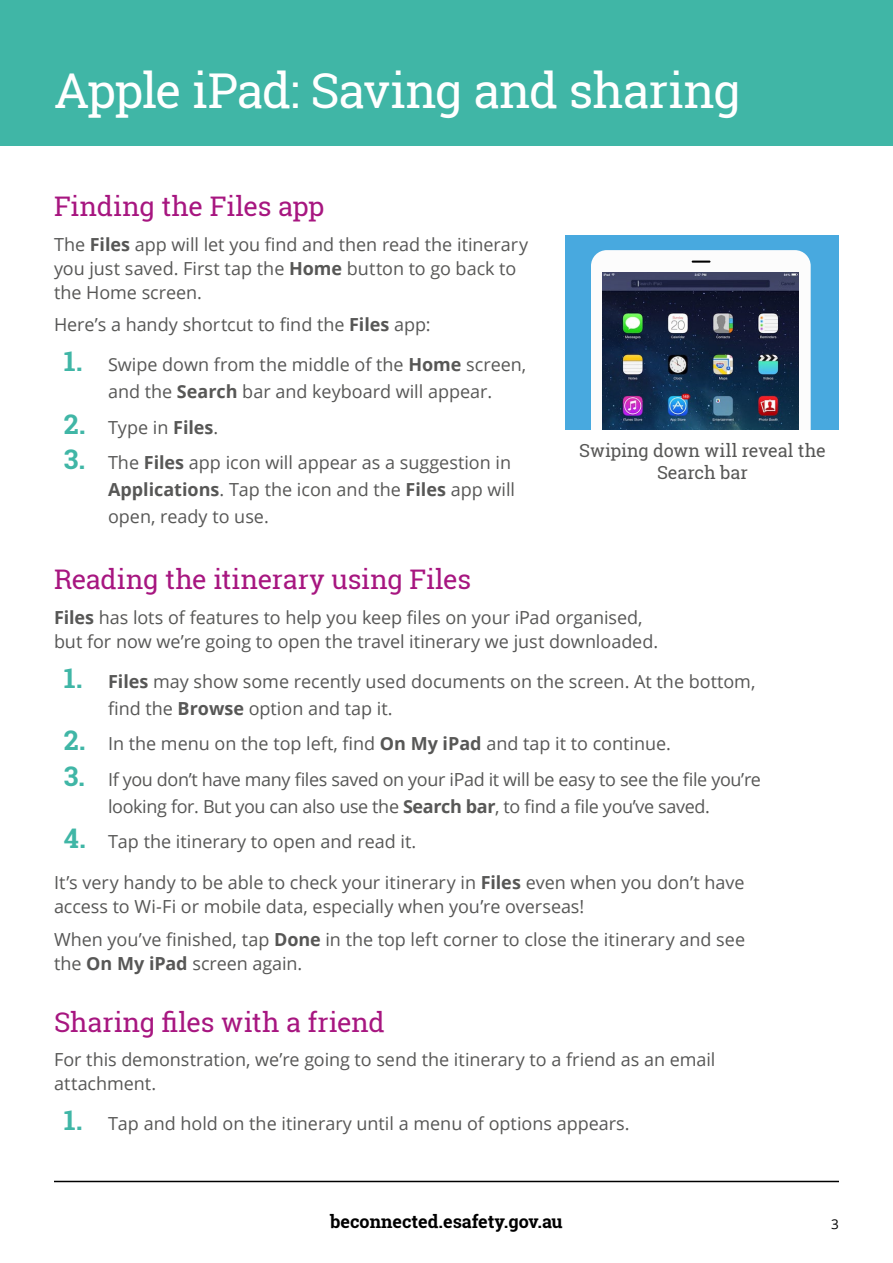
<style>
.page{position:relative;width:893px;height:1263px;background:#fff}
.page>*{position:absolute;margin:0;border:0;box-sizing:border-box;transform-origin:0 0}
.t1{font:48px "Roboto Slab";letter-spacing:-.025em;color:#fff}
.t2{font:27px "Roboto Slab";letter-spacing:-.005em;color:#a71680}
.t3{font:18px/24px "Open Sans";color:#575756}
.t4{font:18px/27px "Open Sans";letter-spacing:-.02em;color:#575756;text-align:center}
.t5{font:18px/21.6px "Roboto Slab";letter-spacing:-.01em;color:#575756;text-align:center}
.t6{font:700 18px "Roboto Slab";color:#000}
.t7{font:13.5px "Open Sans";color:#000}
.s1{font-weight:700}
.s2{font-family:"Roboto Slab";font-weight:700;font-size:27px;color:#40b6a6}
</style>
<div class="page">
<hr style="left:54px;top:1181px;width:785px;height:1px;background:#000">
<div style="left:0;top:0;width:893px;height:145px;background:#40b6a6"></div>
<div style="left:566px;top:235px;width:273px;height:195px;background:#48a9df"></div>
<img style="left:591px;top:250px;width:220px;height:180px">
<h1 class="t1" style="left:54px;top:58px;width:688px">Apple iPad: Saving and sharing</h1>
<h2 class="t2" style="left:54px;top:188px;width:272px">Finding the Files app</h2>
<p class="t3" style="left:54px;top:232px;width:476px">The <span class="s1">Files</span> app will let you find and then read the itinerary you just saved. First tap the <span class="s1">Home</span> button to go back to the Home screen.</p>
<p class="t3" style="left:54px;top:312px;width:378px">Here’s a handy shortcut to find the <span class="s1">Files</span> app:</p>
<p class="t3" style="left:64px;top:350px;width:464px;line-height:27px;text-align:center"><span class="s2">1.</span> Swipe down from the middle of the <span class="s1">Home</span> screen, and the <span class="s1">Search</span> bar and keyboard will appear.</p>
<p class="t3" style="left:64px;top:414px;width:156px"><span class="s2">2.</span> Type in <span class="s1">Files</span>.</p>
<p class="t3" style="left:108px;top:448px;width:409px;line-height:27px;text-indent:-44px"><span class="s2">3.</span> The <span class="s1">Files</span> app icon will appear as a suggestion in<br><span class="s1">Applications</span>. Tap the icon and the <span class="s1">Files</span> app will open, ready to use.</p>
<p class="t5" style="left:579px;top:440px;width:248px">Swiping down will reveal the<br>Search bar</p>
<h2 class="t2" style="left:54px;top:561px;width:419px">Reading the itinerary using Files</h2>
<p class="t3" style="left:54px;top:605px;width:606px"><span class="s1">Files</span> has lots of features to help you keep files on your iPad organised, but for now we’re going to open the travel itinerary we just downloaded.</p>
<p class="t3" style="left:108px;top:667px;width:649px;line-height:27px;text-indent:-44px"><span class="s2">1.</span> <span class="s1">Files</span> may show some recently used documents on the screen. At the bottom, find the <span class="s1">Browse</span> option and tap it.</p>
<p class="t3" style="left:64px;top:731px;width:609px"><span class="s2">2.</span> In the menu on the top left, find <span class="s1">On My iPad</span> and tap it to continue.</p>
<p class="t4" style="left:64px;top:765px;width:699px"><span class="s2">3.</span> If you don’t have many files saved on your iPad it will be easy to see the file you’re looking for. But you can also use the <span class="s1">Search bar</span>, to find a file you’ve saved.</p>
<p class="t3" style="left:64px;top:829px;width:354px"><span class="s2">4.</span> Tap the itinerary to open and read it.</p>
<p class="t3" style="left:54px;top:870px;width:692px">It’s very handy to be able to check your itinerary in <span class="s1">Files</span> even when you don’t have access to Wi-Fi or mobile data, especially when you’re overseas!</p>
<p class="t3" style="left:54px;top:927px;width:693px">When you’ve finished, tap <span class="s1">Done</span> in the top left corner to close the itinerary and see the <span class="s1">On My iPad</span> screen again.</p>
<h2 class="t2" style="left:54px;top:1003px;width:332px">Sharing files with a friend</h2>
<p class="t3" style="left:54px;top:1047px;width:663px">For this demonstration, we’re going to send the itinerary to a friend as an email attachment.</p>
<p class="t3" style="left:64px;top:1111px;width:567px"><span class="s2">1.</span> Tap and hold on the itinerary until a menu of options appears.</p>
<p class="t6" style="left:330px;top:1209px;width:234px">beconnected.esafety.gov.au</p>
<p class="t7" style="left:831px;top:1214px;width:9px">3</p>
</div>
